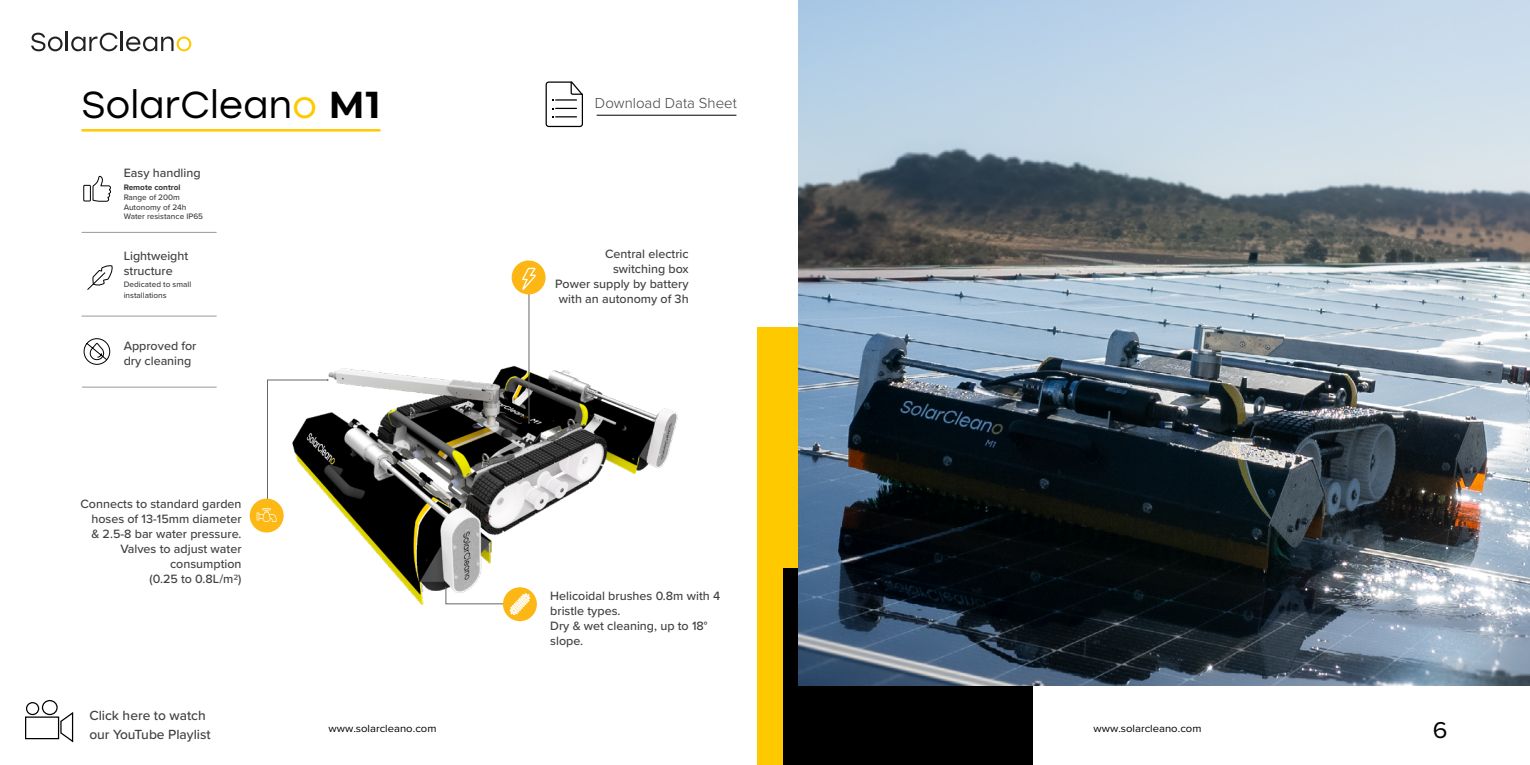
<style>
.page{position:relative;width:1530px;height:765px;background:#fff}
.page>*{position:absolute;margin:0;border:0;box-sizing:border-box;transform-origin:0 0}
.t1{font:37.5px "Stolzl";color:#000}
.t2{font:23.75px "Proxima Nova";color:#000;scale:1.05 1}
.t3{font:300 15px "Proxima Nova";color:#414042}
.t4{font:500 13.75px/18.8px "Proxima Nova";color:#414042}
.t5{font:500 12.5px/15px "Proxima Nova";color:#414042}
.t6{font:10.75px "Proxima Nova";color:#000;scale:1.05 1}
.t7{font:500 8.25px/9.9px "Proxima Nova";color:#414042}
.t8{font:700 8.25px "Proxima Nova";color:#333}
.s1{color:#ffc900}
.s2{font-family:"Montserrat";font-weight:700}
</style>
<div class="page">
<div style="left:784px;top:569px;width:249px;height:196px;background:#000"></div>
<div style="left:26px;top:702px;width:13px;height:13px;border:1px solid #000;border-radius:50%"></div>
<div style="left:42px;top:700px;width:16px;height:15px;border:1px solid #000;border-radius:50%"></div>
<div style="left:25px;top:716px;width:34px;height:23px;border:1px solid #000"></div>
<svg style="left:59px;top:712px;width:15px;height:31px"></svg>
<img style="left:799px;top:0;width:731px;height:685px">
<img style="left:93px;top:209px;width:860px;height:484px">
<div style="left:503px;top:587px;width:34px;height:34px;background:#fdb714;border-radius:50%"></div>
<svg style="left:510px;top:593px;width:20px;height:22px"></svg>
<svg style="left:445px;top:587px;width:59px;height:18px"></svg>
<div style="left:250px;top:499px;width:34px;height:34px;background:#fcb814;border-radius:50%"></div>
<svg style="left:257px;top:379px;width:72px;height:153px"></svg>
<hr style="left:529px;top:293px;width:1px;height:130px;background:#666">
<div style="left:512px;top:260px;width:34px;height:34px;background:#fdb714;border-radius:50%"></div>
<svg style="left:522px;top:267px;width:14px;height:23px"></svg>
<svg style="left:87px;top:265px;width:26px;height:25px"></svg>
<hr style="left:82px;top:387px;width:135px;height:1px;background:#999">
<hr style="left:82px;top:232px;width:135px;height:1px;background:#999">
<hr style="left:82px;top:316px;width:135px;height:1px;background:#999">
<svg style="left:92px;top:176px;width:19px;height:26px"></svg>
<div style="left:83px;top:185px;width:8px;height:16px;border:1px solid #000"></div>
<svg style="left:83px;top:338px;width:27px;height:27px"></svg>
<svg style="left:545px;top:81px;width:38px;height:47px"></svg>
<hr style="left:597px;top:115px;width:139px;height:1px;background:#000">
<svg style="left:31px;top:33px;width:32px;height:18px"></svg>
<hr style="left:66px;top:31px;width:2px;height:20px;background:#222">
<svg style="left:71px;top:33px;width:47px;height:18px"></svg>
<hr style="left:121px;top:31px;width:2px;height:20px;background:#222">
<svg style="left:126px;top:37px;width:65px;height:14px"></svg>
<hr style="left:81px;top:129px;width:300px;height:3px;background:#ffc900">
<h1 class="t1" style="left:81px;top:79px;width:301px">SolarClean<span class="s1">o</span> <span class="s2">M1</span></h1>
<p class="t3" style="left:595px;top:92px;width:143px">Download Data Sheet</p>
<p class="t5" style="left:124px;top:165px;width:78px">Easy handling</p>
<p class="t8" style="left:124px;top:181px;width:58px">Remote control</p>
<p class="t7" style="left:124px;top:192px;width:81px">Range of 200m<br>Autonomy of 24h<br>Water resistance IP65</p>
<p class="t5" style="left:124px;top:248px;width:66px">Lightweight structure</p>
<p class="t7" style="left:124px;top:278px;width:69px;line-height:11.2px">Dedicated to small installations</p>
<p class="t5" style="left:124px;top:338px;width:74px">Approved for dry cleaning</p>
<p class="t5" style="left:81px;top:496px;width:163px;text-align:right">Connects to standard garden hoses of 13-15mm diameter &amp; 2.5-8 bar water pressure.<br>Valves to adjust water consumption<br>(0.25 to 0.8L/m2)</p>
<p class="t4" style="left:89px;top:706px;width:123px">Click here to watch our YouTube Playlist</p>
<p class="t5" style="left:555px;top:246px;width:135px;text-align:right">Central electric switching box<br>Power supply by battery with an autonomy of 3h</p>
<p class="t5" style="left:550px;top:588px;width:171px">Helicoidal brushes 0.8m with 4 bristle types.<br>Dry &amp; wet cleaning, up to 18° slope.</p>
<p class="t6" style="left:329px;top:721px;width:104px">www.solarcleano.com</p>
<p class="t6" style="left:1094px;top:721px;width:104px">www.solarcleano.com</p>
<h2 class="t2" style="left:1433px;top:712px;width:16px">6</h2>
</div>
